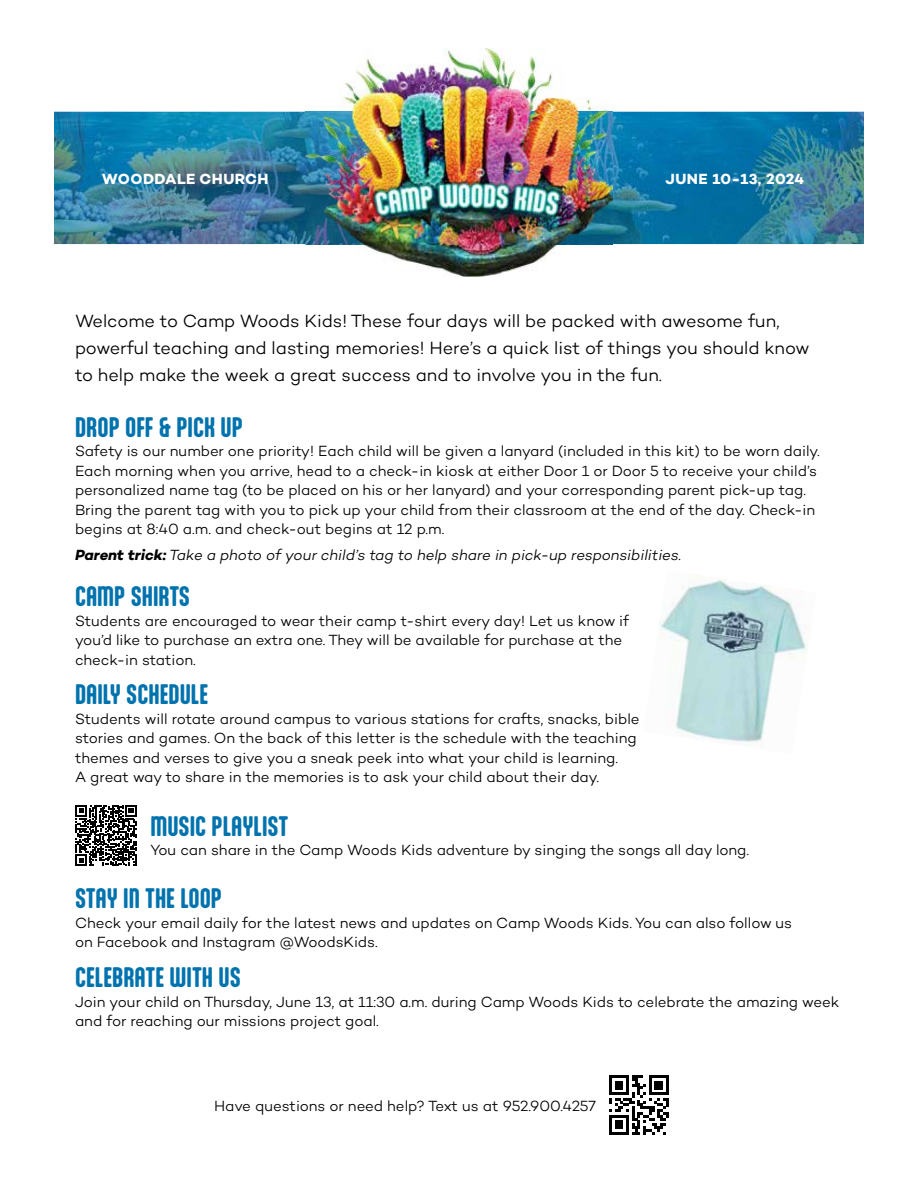
<style>
.page{position:relative;width:918px;height:1188px;background:#fff}
.page>*{position:absolute;margin:0;border:0;box-sizing:border-box;transform-origin:0 0}
.t1{font:700 24px "Aptly";color:#0073ae}
.t2{font:300 18px/27px "Campton";letter-spacing:-.005em;color:#000}
.t3{font:300 15px/19.5px "Campton";letter-spacing:-.005em;color:#000}
.t4{font:italic 300 15px "Campton";color:#000}
.t5{font:700 15px "Campton";letter-spacing:.03em;color:#fff}
.s1{font-weight:700}
</style>
<div class="page">
<svg style="left:76px;top:805px;width:61px;height:61px"></svg>
<img style="left:54px;top:112px;width:810px;height:132px">
<img style="left:306px;top:48px;width:306px;height:229px">
<img style="left:306px;top:112px;width:306px;height:132px">
<svg style="left:609px;top:1075px;width:60px;height:60px"></svg>
<img style="left:659px;top:575px;width:148px;height:168px">
<p class="t5" style="left:102px;top:169px;width:168px">WOODDALE CHURCH</p>
<p class="t5" style="left:666px;top:169px;width:140px">JUNE 10-13, 2024</p>
<p class="t2" style="left:75px;top:307px;width:736px">Welcome to Camp Woods Kids! These four days will be packed with awesome fun, powerful teaching and lasting memories! Here’s a quick list of things you should know to help make the week a great success and to involve you in the fun.</p>
<h1 class="t1" style="left:75px;top:412px;width:170px">DROP OFF &amp; PICK UP</h1>
<p class="t3" style="left:75px;top:441px;width:746px">Safety is our number one priority! Each child will be given a lanyard (included in this kit) to be worn daily.<br>Each morning when you arrive, head to a check-in kiosk at either Door 1 or Door 5 to receive your child’s personalized name tag (to be placed on his or her lanyard) and your corresponding parent pick-up tag.<br>Bring the parent tag with you to pick up your child from their classroom at the end of the day. Check-in begins at 8:40 a.m. and check-out begins at 12 p.m.</p>
<p class="t4" style="left:75px;top:546px;width:608px"><span class="s1">Parent trick:</span> Take a photo of your child’s tag to help share in pick-up responsibilities.</p>
<h1 class="t1" style="left:75px;top:581px;width:117px">CAMP SHIRTS</h1>
<p class="t3" style="left:75px;top:611px;width:556px">Students are encouraged to wear their camp t-shirt every day! Let us know if you’d like to purchase an extra one. They will be available for purchase at the check-in station.</p>
<h1 class="t1" style="left:75px;top:680px;width:135px">DAILY SCHEDULE</h1>
<p class="t3" style="left:75px;top:709px;width:566px">Students will rotate around campus to various stations for crafts, snacks, bible stories and games. On the back of this letter is the schedule with the teaching themes and verses to give you a sneak peek into what your child is learning.<br>A great way to share in the memories is to ask your child about their day.</p>
<h1 class="t1" style="left:150px;top:811px;width:139px">MUSIC PLAYLIST</h1>
<p class="t3" style="left:150px;top:840px;width:600px">You can share in the Camp Woods Kids adventure by singing the songs all day long.</p>
<h1 class="t1" style="left:75px;top:884px;width:149px">STAY IN THE LOOP</h1>
<p class="t3" style="left:75px;top:913px;width:719px">Check your email daily for the latest news and updates on Camp Woods Kids. You can also follow us on Facebook and Instagram @WoodsKids.</p>
<h1 class="t1" style="left:75px;top:962px;width:167px">CELEBRATE WITH US</h1>
<p class="t3" style="left:75px;top:992px;width:766px">Join your child on Thursday, June 13, at 11:30 a.m. during Camp Woods Kids to celebrate the amazing week and for reaching our missions project goal.</p>
<p class="t3" style="left:214px;top:1096px;width:384px">Have questions or need help? Text us at 952.900.4257</p>
</div>
